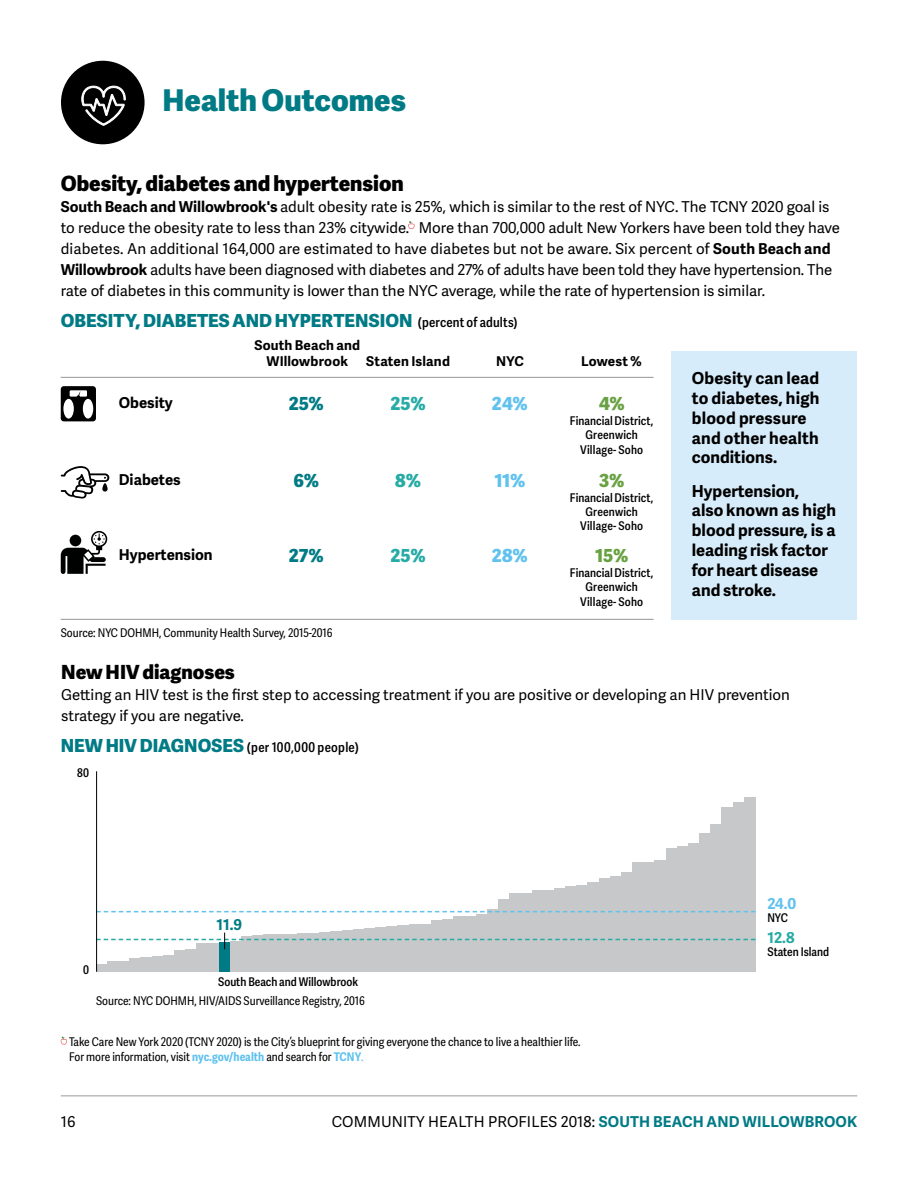
<style>
.page{position:relative;width:918px;height:1188px;background:#fff}
.page>*{position:absolute;margin:0;border:0;box-sizing:border-box;transform-origin:0 0}
.t1{font:800 30px "Adelle Sans";color:#007b85}
.t2{font:800 21px "Adelle Sans";color:#000}
.t3{font:800 19.5px "Adelle Sans";color:#000}
.t4{font:800 18px "Adelle Sans";letter-spacing:.005em;color:#007b85}
.t5{font:800 18px "Adelle Sans";color:#61c2ee}
.t6{font:800 18px "Adelle Sans";color:#26aba5}
.t7{font:800 18px "Adelle Sans";color:#68a142}
.t8{font:700 16.5px/19.8px "Adelle Sans";color:#000}
.t9{font:15px/21px "Adelle Sans";color:#000}
.t10{font:700 15px "Adelle Sans";color:#000}
.t11{font:700 15px "Adelle Sans";color:#26aba5}
.t12{font:700 15px "Adelle Sans";color:#61c2ee}
.t13{font:700 15px "Adelle Sans";color:#007b85}
.t14{font:700 13.5px/16.2px "Adelle Sans";letter-spacing:.01em;color:#000;text-align:center}
.t15{font:13.5px "Adelle Sans Cnd Sb";letter-spacing:.025em;color:#000}
.t16{font:12px/15px "Adelle Sans Cnd";color:#000}
.t17{font:12px/14.4px "Adelle Sans Cnd Sb";letter-spacing:.005em;color:#000;text-align:center}
.s1{font-weight:700}
.s2{font-family:"Adelle Sans Cnd Sb";font-weight:400;font-size:13.5px;color:#000}
.s3{font-family:"Adelle Sans";font-weight:800;font-size:18px;color:#007b85}
.s4{font-weight:700;color:#61c2ee}
.s5{color:#61c2ee}
.s6{font-weight:700;color:#007b85}
</style>
<div class="page">
<hr style="left:61px;top:1096px;width:796px;height:1px;background:#96999b">
<div style="left:96px;top:964px;width:11px;height:8px;background:#c7c8ca"></div>
<div style="left:107px;top:962px;width:11px;height:10px;background:#c7c8ca"></div>
<div style="left:118px;top:961px;width:12px;height:11px;background:#c7c8ca"></div>
<div style="left:130px;top:958px;width:11px;height:14px;background:#c7c8ca"></div>
<div style="left:141px;top:958px;width:11px;height:14px;background:#c7c8ca"></div>
<div style="left:152px;top:957px;width:11px;height:15px;background:#c7c8ca"></div>
<div style="left:163px;top:955px;width:11px;height:17px;background:#c7c8ca"></div>
<div style="left:174px;top:951px;width:12px;height:21px;background:#c7c8ca"></div>
<div style="left:186px;top:949px;width:11px;height:23px;background:#c7c8ca"></div>
<div style="left:197px;top:943px;width:11px;height:29px;background:#c7c8ca"></div>
<div style="left:208px;top:943px;width:11px;height:29px;background:#c7c8ca"></div>
<div style="left:219px;top:942px;width:11px;height:30px;background:#007b85"></div>
<div style="left:230px;top:942px;width:11px;height:30px;background:#c7c8ca"></div>
<div style="left:241px;top:936px;width:12px;height:36px;background:#c7c8ca"></div>
<div style="left:253px;top:935px;width:11px;height:37px;background:#c7c8ca"></div>
<div style="left:264px;top:934px;width:11px;height:38px;background:#c7c8ca"></div>
<div style="left:275px;top:934px;width:11px;height:38px;background:#c7c8ca"></div>
<div style="left:286px;top:934px;width:11px;height:38px;background:#c7c8ca"></div>
<div style="left:297px;top:933px;width:11px;height:39px;background:#c7c8ca"></div>
<div style="left:308px;top:933px;width:12px;height:39px;background:#c7c8ca"></div>
<div style="left:320px;top:932px;width:11px;height:40px;background:#c7c8ca"></div>
<div style="left:331px;top:931px;width:11px;height:41px;background:#c7c8ca"></div>
<div style="left:342px;top:930px;width:11px;height:42px;background:#c7c8ca"></div>
<div style="left:353px;top:929px;width:11px;height:43px;background:#c7c8ca"></div>
<div style="left:364px;top:928px;width:11px;height:44px;background:#c7c8ca"></div>
<div style="left:375px;top:927px;width:12px;height:45px;background:#c7c8ca"></div>
<div style="left:387px;top:926px;width:11px;height:46px;background:#c7c8ca"></div>
<div style="left:398px;top:925px;width:11px;height:47px;background:#c7c8ca"></div>
<div style="left:409px;top:924px;width:11px;height:48px;background:#c7c8ca"></div>
<div style="left:420px;top:924px;width:11px;height:48px;background:#c7c8ca"></div>
<div style="left:431px;top:920px;width:12px;height:52px;background:#c7c8ca"></div>
<div style="left:443px;top:919px;width:11px;height:53px;background:#c7c8ca"></div>
<div style="left:454px;top:916px;width:11px;height:56px;background:#c7c8ca"></div>
<div style="left:465px;top:916px;width:11px;height:56px;background:#c7c8ca"></div>
<div style="left:476px;top:914px;width:11px;height:58px;background:#c7c8ca"></div>
<div style="left:487px;top:909px;width:11px;height:63px;background:#c7c8ca"></div>
<div style="left:498px;top:899px;width:12px;height:73px;background:#c7c8ca"></div>
<div style="left:510px;top:894px;width:11px;height:78px;background:#c7c8ca"></div>
<div style="left:521px;top:893px;width:11px;height:79px;background:#c7c8ca"></div>
<div style="left:532px;top:891px;width:11px;height:81px;background:#c7c8ca"></div>
<div style="left:543px;top:890px;width:11px;height:82px;background:#c7c8ca"></div>
<div style="left:554px;top:889px;width:11px;height:83px;background:#c7c8ca"></div>
<div style="left:565px;top:886px;width:12px;height:86px;background:#c7c8ca"></div>
<div style="left:577px;top:885px;width:11px;height:87px;background:#c7c8ca"></div>
<div style="left:588px;top:882px;width:11px;height:90px;background:#c7c8ca"></div>
<div style="left:599px;top:878px;width:11px;height:94px;background:#c7c8ca"></div>
<div style="left:610px;top:876px;width:11px;height:96px;background:#c7c8ca"></div>
<div style="left:621px;top:872px;width:12px;height:100px;background:#c7c8ca"></div>
<div style="left:633px;top:863px;width:11px;height:109px;background:#c7c8ca"></div>
<div style="left:644px;top:862px;width:11px;height:110px;background:#c7c8ca"></div>
<div style="left:655px;top:860px;width:11px;height:112px;background:#c7c8ca"></div>
<div style="left:666px;top:848px;width:11px;height:124px;background:#c7c8ca"></div>
<div style="left:677px;top:846px;width:11px;height:126px;background:#c7c8ca"></div>
<div style="left:688px;top:843px;width:12px;height:129px;background:#c7c8ca"></div>
<div style="left:700px;top:833px;width:11px;height:139px;background:#c7c8ca"></div>
<div style="left:711px;top:824px;width:11px;height:148px;background:#c7c8ca"></div>
<div style="left:722px;top:807px;width:11px;height:165px;background:#c7c8ca"></div>
<div style="left:733px;top:802px;width:11px;height:170px;background:#c7c8ca"></div>
<div style="left:744px;top:797px;width:11px;height:175px;background:#c7c8ca"></div>
<hr style="left:61px;top:377px;width:593px;height:1px;background:#939598">
<hr style="left:61px;top:619px;width:593px;height:1px;background:#939598">
<svg style="left:408px;top:221px;width:7px;height:8px"></svg>
<div style="left:61px;top:61px;width:84px;height:83px;background:#000;border-radius:50%"></div>
<svg style="left:81px;top:85px;width:45px;height:41px"></svg>
<svg style="left:97px;top:911px;width:658px;height:1px"></svg>
<svg style="left:61px;top:386px;width:35px;height:35px"></svg>
<svg style="left:61px;top:466px;width:48px;height:33px"></svg>
<svg style="left:61px;top:531px;width:46px;height:43px"></svg>
<svg style="left:60px;top:1037px;width:7px;height:7px"></svg>
<div style="left:672px;top:351px;width:185px;height:269px;background:#d7ecfa"></div>
<hr style="left:96px;top:771px;width:1px;height:201px;background:#000">
<svg style="left:96px;top:933px;width:659px;height:16px"></svg>
<h1 class="t1" style="left:163px;top:78px;width:245px">Health Outcomes</h1>
<h2 class="t2" style="left:61px;top:168px;width:344px">Obesity, diabetes and hypertension</h2>
<p class="t9" style="left:61px;top:196px;width:781px"><span class="s1">South Beach and Willowbrook's</span> adult obesity rate is 25%, which is similar to the rest of NYC. The TCNY 2020 goal is to reduce the obesity rate to less than 23% citywide. More than 700,000 adult New Yorkers have been told they have diabetes. An additional 164,000 are estimated to have diabetes but not be aware. Six percent of <span class="s1">South Beach and Willowbrook</span> adults have been diagnosed with diabetes and 27% of adults have been told they have hypertension. The rate of diabetes in this community is lower than the NYC average, while the rate of hypertension is similar.</p>
<p class="t4" style="left:61px;top:307px;width:458px">OBESITY, DIABETES AND HYPERTENSION <span class="s2">(percent of adults)</span></p>
<p class="t14" style="left:254px;top:337px;width:107px">South Beach and<br>WIllowbrook</p>
<p class="t14" style="left:366px;top:353px;width:85px">Staten Island</p>
<p class="t14" style="left:496px;top:353px;width:29px">NYC</p>
<p class="t14" style="left:581px;top:353px;width:62px">Lowest %</p>
<p class="t10" style="left:119px;top:392px;width:55px">Obesity</p>
<p class="t10" style="left:119px;top:469px;width:63px">Diabetes</p>
<p class="t10" style="left:119px;top:544px;width:95px">Hypertension</p>
<p class="t4" style="left:289px;top:391px;width:37px">25%</p>
<p class="t4" style="left:293px;top:468px;width:27px">6%</p>
<p class="t4" style="left:289px;top:543px;width:36px">27%</p>
<p class="t6" style="left:391px;top:391px;width:37px">25%</p>
<p class="t6" style="left:395px;top:468px;width:27px">8%</p>
<p class="t6" style="left:391px;top:543px;width:37px">25%</p>
<p class="t5" style="left:492px;top:391px;width:37px">24%</p>
<p class="t7" style="left:599px;top:391px;width:27px">4%</p>
<p class="t17" style="left:570px;top:413px;width:85px">Financial District,<br>Greenwich<br>Village- Soho</p>
<p class="t5" style="left:495px;top:468px;width:32px">11%</p>
<p class="t7" style="left:599px;top:468px;width:27px">3%</p>
<p class="t17" style="left:570px;top:490px;width:85px">Financial District,<br>Greenwich<br>Village- Soho</p>
<p class="t5" style="left:492px;top:543px;width:37px">28%</p>
<p class="t7" style="left:595px;top:543px;width:35px">15%</p>
<p class="t17" style="left:570px;top:565px;width:85px">Financial District,<br>Greenwich<br>Village- Soho</p>
<p class="t16" style="left:61px;top:625px;width:273px">Source: NYC DOHMH, Community Health Survey, 2015-2016</p>
<p class="t8" style="left:692px;top:368px;width:129px">Obesity can lead to diabetes, high blood pressure and other health conditions.</p>
<p class="t8" style="left:692px;top:480px;width:146px">Hypertension,<br>also known as high blood pressure, is a leading risk factor for heart disease and stroke.</p>
<h3 class="t3" style="left:61px;top:658px;width:175px">New HIV diagnoses</h3>
<p class="t9" style="left:61px;top:684px;width:730px">Getting an HIV test is the first step to accessing treatment if you are positive or developing an HIV prevention strategy if you are negative.</p>
<p class="t15" style="left:61px;top:737px;width:300px"><span class="s3">NEW HIV DIAGNOSES</span> (per 100,000 people)</p>
<p class="t17" style="left:77px;top:765px;width:13px">80</p>
<p class="t17" style="left:83px;top:962px;width:7px">0</p>
<p class="t13" style="left:217px;top:914px;width:27px">11.9</p>
<p class="t17" style="left:218px;top:974px;width:141px">South Beach and Willowbrook</p>
<p class="t16" style="left:96px;top:992px;width:270px">Source: NYC DOHMH, HIV/AIDS Surveillance Registry, 2016</p>
<p class="t16" style="left:69px;top:1034px;width:513px">Take Care New York 2020 (TCNY 2020) is the City’s blueprint for giving everyone the chance to live a healthier life.<br>For more information, visit <span class="s4">nyc.gov/health</span> and search for <span class="s4">TCNY</span><span class="s5">.</span></p>
<p class="t12" style="left:767px;top:893px;width:31px">24.0</p>
<p class="t17" style="left:767px;top:910px;width:22px">NYC</p>
<p class="t11" style="left:767px;top:926px;width:29px">12.8</p>
<p class="t17" style="left:767px;top:944px;width:63px">Staten Island</p>
<p class="t9" style="left:61px;top:1111px;width:16px">16</p>
<p class="t9" style="left:332px;top:1111px;width:527px">COMMUNITY HEALTH PROFILES 2018: <span class="s6">SOUTH BEACH AND WILLOWBROOK</span></p>
</div>
